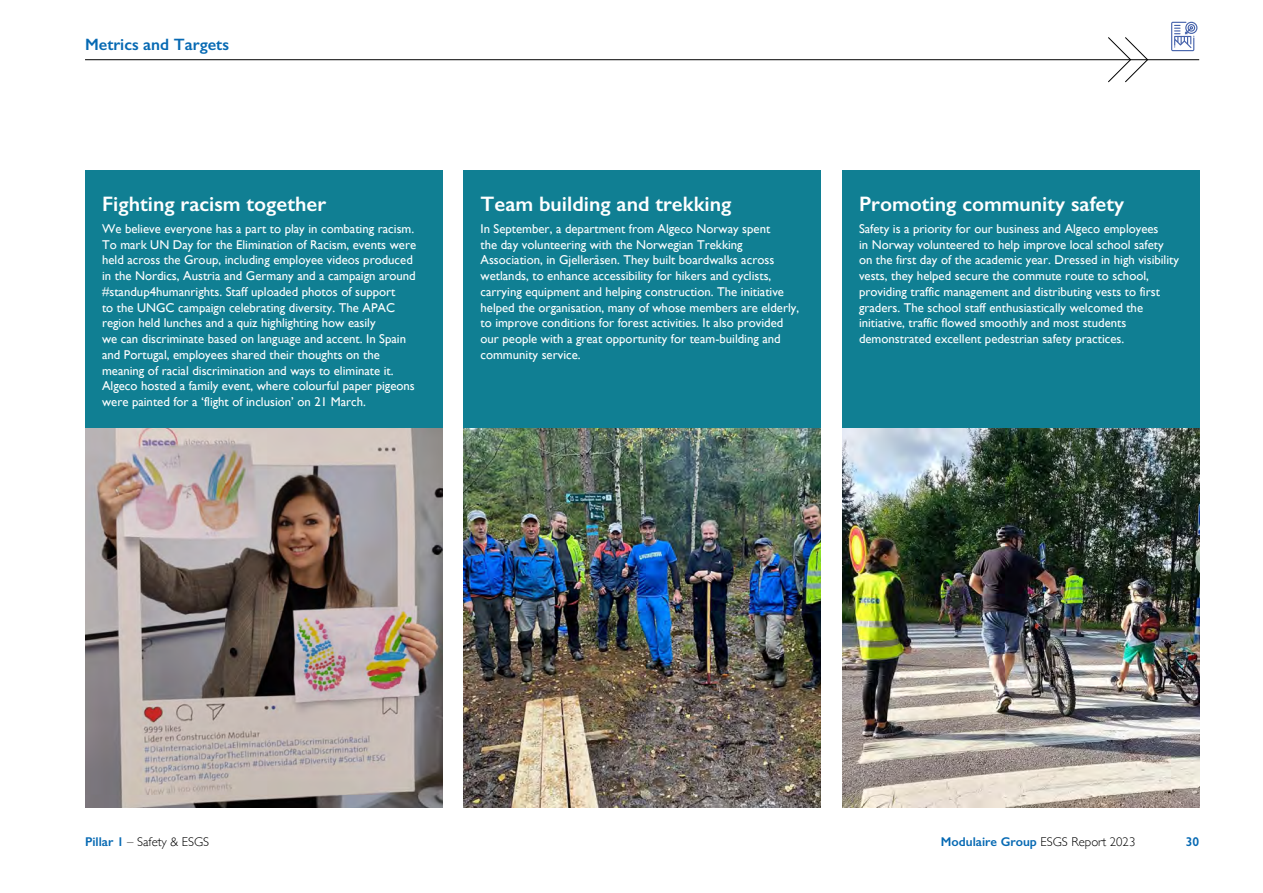
<style>
.page{position:relative;width:1263px;height:893px;background:#fff}
.page>*{position:absolute;margin:0;border:0;box-sizing:border-box;transform-origin:0 0}
.t1{font:600 21px "Gill Sans";color:#fff}
.t2{font:600 16.5px "Gill Sans";color:#0669b3}
.t3{font:12.75px/15.8px "Gill Sans";color:#fff}
.t4{font:600 12.75px "Gill Sans";color:#0669b3}
.t5{font:300 12.75px "Gill Sans";color:#000}
.s1{font-weight:600;color:#0669b3}
.s2{font-weight:300;color:#000}
</style>
<div class="page">
<hr style="left:85px;top:59px;width:1114px;height:1px;background:#000">
<div style="left:85px;top:170px;width:357px;height:352px;background:#107f93"></div>
<svg style="left:1108px;top:37px;width:40px;height:45px"></svg>
<div style="left:463px;top:170px;width:358px;height:352px;background:#107f93"></div>
<img style="left:463px;top:428px;width:358px;height:380px">
<img style="left:85px;top:428px;width:357px;height:380px">
<div style="left:842px;top:170px;width:357px;height:261px;background:#107f93"></div>
<img style="left:842px;top:428px;width:357px;height:380px">
<svg style="left:1171px;top:22px;width:26px;height:29px"></svg>
<p class="t2" style="left:85px;top:34px;width:145px">Metrics and Targets</p>
<h1 class="t1" style="left:102px;top:191px;width:226px">Fighting racism together</h1>
<p class="t3" style="left:102px;top:221px;width:316px">We believe everyone has a part to play in combating racism.<br>To mark UN Day for the Elimination of Racism, events were held across the Group, including employee videos produced in the Nordics, Austria and Germany and a campaign around #standup4humanrights. Staff uploaded photos of support<br>to the UNGC campaign celebrating diversity. The APAC region held lunches and a quiz highlighting how easily<br>we can discriminate based on language and accent. In Spain and Portugal, employees shared their thoughts on the meaning of racial discrimination and ways to eliminate it.<br>Algeco hosted a family event, where colourful paper pigeons were painted for a ‘flight of inclusion’ on 21 March.</p>
<h1 class="t1" style="left:480px;top:191px;width:252px">Team building and trekking</h1>
<p class="t3" style="left:480px;top:221px;width:320px">In September, a department from Algeco Norway spent<br>the day volunteering with the Norwegian Trekking Association, in Gjelleråsen. They built boardwalks across wetlands, to enhance accessibility for hikers and cyclists, carrying equipment and helping construction. The initiative helped the organisation, many of whose members are elderly, to improve conditions for forest activities. It also provided our people with a great opportunity for team-building and community service.</p>
<h1 class="t1" style="left:859px;top:191px;width:267px">Promoting community safety</h1>
<p class="t3" style="left:859px;top:221px;width:322px">Safety is a priority for our business and Algeco employees<br>in Norway volunteered to help improve local school safety on the first day of the academic year. Dressed in high visibility vests, they helped secure the commute route to school, providing traffic management and distributing vests to first graders. The school staff enthusiastically welcomed the initiative, traffic flowed smoothly and most students demonstrated excellent pedestrian safety practices.</p>
<p class="t5" style="left:85px;top:832px;width:126px"><span class="s1">Pillar 1</span> – Safety &amp; ESGS</p>
<p class="t4" style="left:941px;top:834px;width:196px">Modulaire Group <span class="s2">ESGS Report 2023</span></p>
<p class="t4" style="left:1186px;top:834px;width:15px">30</p>
</div>
